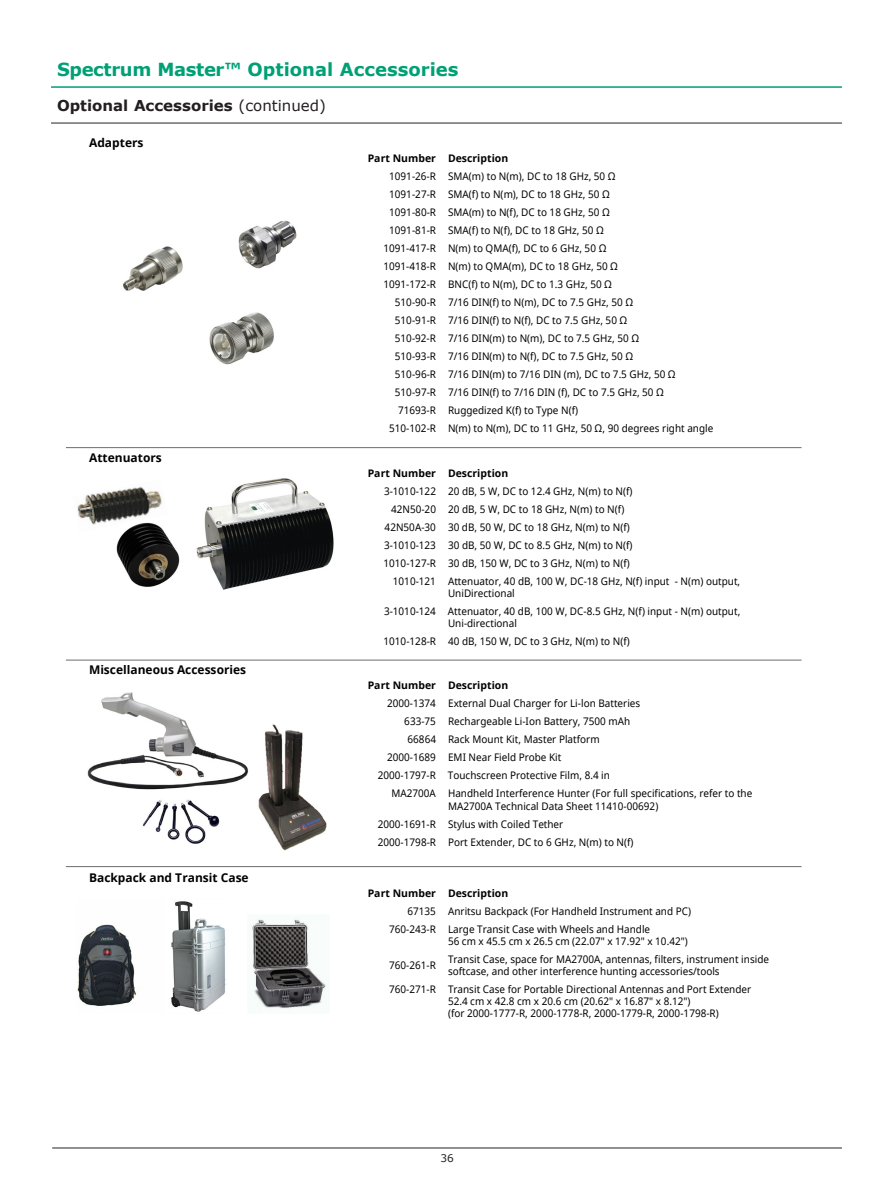
<style>
.page{position:relative;width:893px;height:1191px;background:#fff}
.page>*{position:absolute;margin:0;border:0;box-sizing:border-box;transform-origin:0 0}
.Masthead_14_pt_Verda{font:700 18px "Verdana";color:#00a075}
.t1{font:700 18px "Noto Sans";color:#289b7d}
.Table_1st_level_head{font:700 15px "Verdana";color:#231f20}
.t2{font:700 12px "Noto Sans";color:#000}
.t3{font:10.5px/18px "Noto Sans";color:#000;scale:.95 1}
.t4{font:700 10.5px "Noto Sans";letter-spacing:.005em;color:#000}
.t5{font:10.5px "Verdana";color:#231f20}
.s1{font-weight:400}
</style>
<div class="page">
<hr style="left:52px;top:1147px;width:790px;height:1px;background:#6c6d70">
<hr style="left:51px;top:86px;width:791px;height:2px;background:#00a075">
<hr style="left:51px;top:122px;width:791px;height:2px;background:#6c6d70">
<img style="left:123px;top:246px;width:60px;height:45px">
<img style="left:209px;top:312px;width:65px;height:52px">
<img style="left:238px;top:221px;width:59px;height:48px">
<img style="left:117px;top:532px;width:62px;height:55px">
<img style="left:196px;top:478px;width:138px;height:112px">
<img style="left:77px;top:487px;width:87px;height:45px">
<img style="left:258px;top:724px;width:69px;height:127px">
<img style="left:142px;top:799px;width:78px;height:45px">
<img style="left:87px;top:692px;width:162px;height:98px">
<img style="left:77px;top:901px;width:149px;height:111px">
<img style="left:252px;top:918px;width:74px;height:91px">
<hr style="left:66px;top:447px;width:735px;height:1px;background:#6c6d70">
<svg style="left:66px;top:660px;width:735px;height:1px"></svg>
<hr style="left:66px;top:659px;width:735px;height:1px;background:#6c6d70">
<hr style="left:66px;top:866px;width:735px;height:1px;background:#6c6d70">
<p class="Masthead_14_pt_Verda" style="left:57px;top:57px;width:403px">Spectrum Master™ Optional Accessories</p>
<p class="Table_1st_level_head" style="left:57px;top:95px;width:270px">Optional Accessories <span class="s1">(continued)</span></p>
<p class="t1" style="left:68px;top:67px;width:80px">MS2720T</p>
<p class="t2" style="left:89px;top:134px;width:56px">Adapters</p>
<p class="t2" style="left:89px;top:449px;width:74px">Attenuators</p>
<p class="t2" style="left:89px;top:661px;width:159px">Miscellaneous Accessories</p>
<p class="t2" style="left:89px;top:868px;width:161px">Backpack and Transit Case</p>
<p class="t4" style="left:368px;top:151px;width:142px">Part Number Description</p>
<p class="t3" style="left:389px;top:167px;width:240px">1091-26-R SMA(m) to N(m), DC to 18 GHz, 50 Ω</p>
<p class="t3" style="left:389px;top:185px;width:234px">1091-27-R SMA(f) to N(m), DC to 18 GHz, 50 Ω</p>
<p class="t3" style="left:389px;top:203px;width:234px">1091-80-R SMA(m) to N(f), DC to 18 GHz, 50 Ω</p>
<p class="t3" style="left:389px;top:221px;width:227px">1091-81-R SMA(f) to N(f), DC to 18 GHz, 50 Ω</p>
<p class="t3" style="left:383px;top:239px;width:236px">1091-417-R N(m) to QMA(f), DC to 6 GHz, 50 Ω</p>
<p class="t3" style="left:383px;top:257px;width:248px">1091-418-R N(m) to QMA(m), DC to 18 GHz, 50 Ω</p>
<p class="t3" style="left:383px;top:275px;width:242px">1091-172-R BNC(f) to N(m), DC to 1.3 GHz, 50 Ω</p>
<p class="t3" style="left:395px;top:293px;width:252px">510-90-R 7/16 DIN(f) to N(m), DC to 7.5 GHz, 50 Ω</p>
<p class="t3" style="left:395px;top:311px;width:246px">510-91-R 7/16 DIN(f) to N(f), DC to 7.5 GHz, 50 Ω</p>
<p class="t3" style="left:395px;top:329px;width:259px">510-92-R 7/16 DIN(m) to N(m), DC to 7.5 GHz, 50 Ω</p>
<p class="t3" style="left:395px;top:347px;width:252px">510-93-R 7/16 DIN(m) to N(f), DC to 7.5 GHz, 50 Ω</p>
<p class="t3" style="left:395px;top:365px;width:297px">510-96-R 7/16 DIN(m) to 7/16 DIN (m), DC to 7.5 GHz, 50 Ω</p>
<p class="t3" style="left:395px;top:383px;width:285px">510-97-R 7/16 DIN(f) to 7/16 DIN (f), DC to 7.5 GHz, 50 Ω</p>
<p class="t3" style="left:398px;top:401px;width:191px">71693-R Ruggedized K(f) to Type N(f)</p>
<p class="t3" style="left:389px;top:419px;width:343px">510-102-R N(m) to N(m), DC to 11 GHz, 50 Ω, 90 degrees right angle</p>
<p class="t4" style="left:368px;top:465px;width:142px">Part Number Description</p>
<p class="t3" style="left:384px;top:482px;width:263px">3-1010-122 20 dB, 5 W, DC to 12.4 GHz, N(m) to N(f)</p>
<p class="t3" style="left:391px;top:500px;width:247px">42N50-20 20 dB, 5 W, DC to 18 GHz, N(m) to N(f)</p>
<p class="t3" style="left:385px;top:517px;width:260px">42N50A-30 30 dB, 50 W, DC to 18 GHz, N(m) to N(f)</p>
<p class="t3" style="left:384px;top:535px;width:263px">3-1010-123 30 dB, 50 W, DC to 8.5 GHz, N(m) to N(f)</p>
<p class="t3" style="left:383px;top:553px;width:261px">1010-127-R 30 dB, 150 W, DC to 3 GHz, N(m) to N(f)</p>
<p class="t3" style="left:393px;top:571px;width:367px">1010-121 Attenuator, 40 dB, 100 W, DC-18 GHz, N(f) input - N(m) output,</p>
<p class="t3" style="left:384px;top:583px;width:377px;text-indent:64px">UniDirectional<br>3-1010-124 Attenuator, 40 dB, 100 W, DC-8.5 GHz, N(f) input - N(m) output,</p>
<p class="t3" style="left:383px;top:613px;width:261px;text-indent:65px">Uni-directional<br>1010-128-R 40 dB, 150 W, DC to 3 GHz, N(m) to N(f)</p>
<p class="t4" style="left:368px;top:678px;width:142px">Part Number Description</p>
<p class="t3" style="left:387px;top:694px;width:268px">2000-1374 External Dual Charger for Li-lon Batteries</p>
<p class="t3" style="left:404px;top:712px;width:239px">633-75 Rechargeable Li-Ion Battery, 7500 mAh</p>
<p class="t3" style="left:407px;top:730px;width:204px">66864 Rack Mount Kit, Master Platform</p>
<p class="t3" style="left:387px;top:748px;width:185px">2000-1689 EMI Near Field Probe Kit</p>
<p class="t3" style="left:378px;top:766px;width:246px">2000-1797-R Touchscreen Protective Film, 8.4 in</p>
<p class="t3" style="left:391px;top:784px;width:381px">MA2700A Handheld Interference Hunter (For full specifications, refer to the</p>
<p class="t3" style="left:378px;top:796px;width:297px;text-indent:70px">MA2700A Technical Data Sheet 11410-00692)<br>2000-1691-R Stylus with Coiled Tether<br>2000-1798-R Port Extender, DC to 6 GHz, N(m) to N(f)</p>
<p class="t4" style="left:368px;top:885px;width:142px">Part Number Description</p>
<p class="t3" style="left:407px;top:901px;width:300px">67135 Anritsu Backpack (For Handheld Instrument and PC)</p>
<p class="t3" style="left:389px;top:919px;width:276px">760-243-R Large Transit Case with Wheels and Handle</p>
<p class="t3" style="left:448px;top:931px;width:254px">56 cm x 45.5 cm x 26.5 cm (22.07" x 17.92" x 10.42")</p>
<p class="t3" style="left:389px;top:955px;width:51px">760-261-R</p>
<p class="t3" style="left:448px;top:952px;width:339px;line-height:12px">Transit Case, space for MA2700A, antennas, filters, instrument inside softcase, and other interference hunting accessories/tools</p>
<p class="t3" style="left:448px;top:982px;width:321px;line-height:12px;text-indent:-59px">760-271-R Transit Case for Portable Directional Antennas and Port Extender<br>52.4 cm x 42.8 cm x 20.6 cm (20.62" x 16.87" x 8.12")<br>(for 2000-1777-R, 2000-1778-R, 2000-1779-R, 2000-1798-R)</p>
<p class="t5" style="left:440px;top:1151px;width:15px">36</p>
</div>
